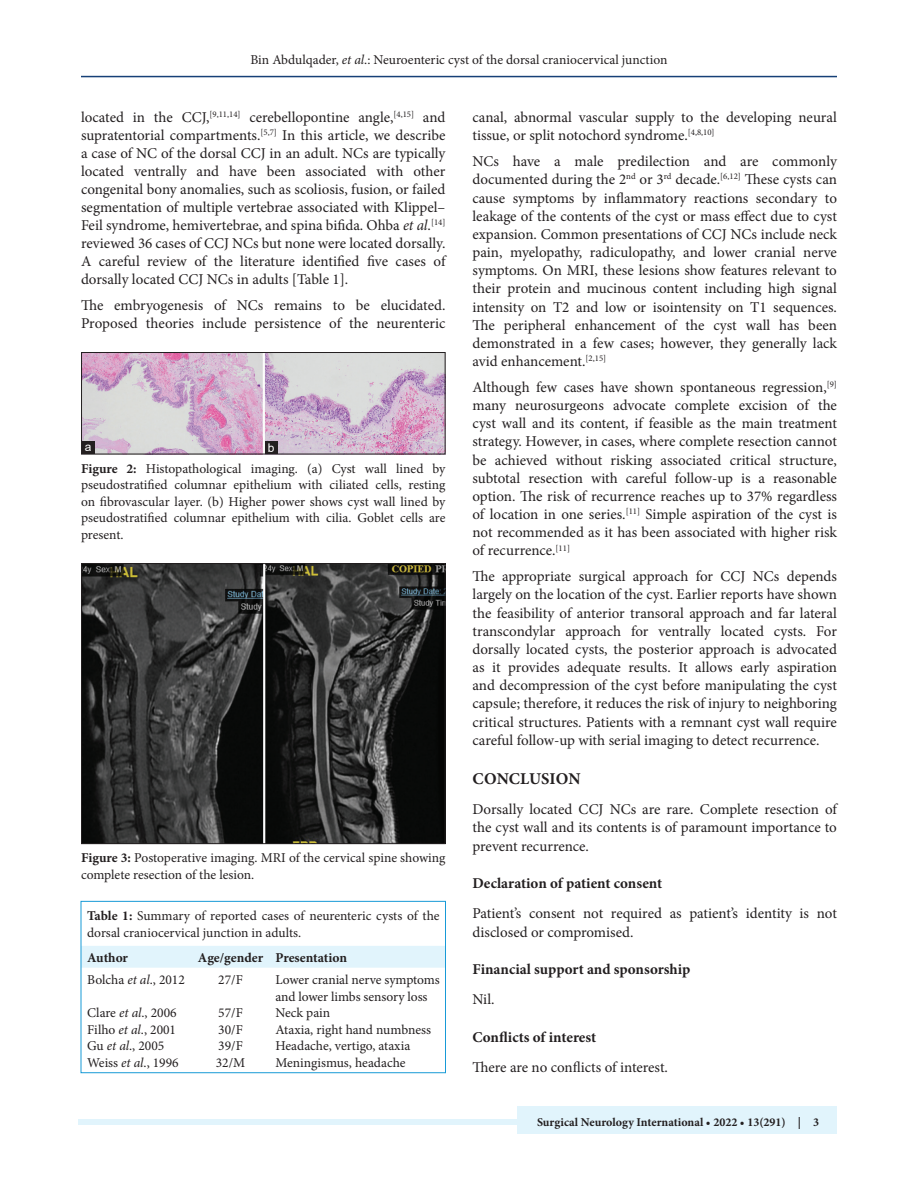
<style>
.page{position:relative;width:918px;height:1188px;background:#fff}
.page>*{position:absolute;margin:0;border:0;box-sizing:border-box;transform-origin:0 0}
.t1{font:700 16.5px "Minion Pro";color:#231f20}
.TX{font:15px/18.1px "Minion Pro";color:#231f20;text-align:justify}
.t2{font:700 15px "Minion Pro";color:#231f20}
.FGC{font:13.5px/16.5px "Minion Pro";color:#231f20;text-align:justify}
.TB{font:13.5px/16.5px "Minion Pro";letter-spacing:-.005em;color:#231f20}
.TT{font:13.5px/16.5px "Minion Pro";color:#231f20}
.TBL{font:13.5px "Minion Pro";color:#231f20}
.TCH{font:700 13.5px "Minion Pro";letter-spacing:-.005em;color:#231f20}
.JF{font:700 12px "Minion Pro";color:#231f20}
.LABEL{font:12px "Arial";color:#fff}
.s1{font-style:italic}
.s2{font-weight:700}
</style>
<div class="page">
<hr style="left:81px;top:76px;width:756px;height:1px;background:#164077">
<div style="left:78px;top:1119px;width:756px;height:6px;background:#e1f4fc"></div>
<div style="left:518px;top:1106px;width:319px;height:28px;background:#e1f4fc"></div>
<img style="left:83px;top:354px;width:360px;height:98px">
<div style="left:81px;top:352px;width:364px;height:102px;border:1px solid #231f20"></div>
<div style="left:265px;top:441px;width:13px;height:13px;background:#231f20"></div>
<div style="left:82px;top:441px;width:13px;height:13px;background:#231f20"></div>
<img style="left:83px;top:565px;width:360px;height:277px">
<div style="left:81px;top:563px;width:364px;height:281px;border:1px solid #231f20"></div>
<div style="left:83px;top:946px;width:361px;height:22px;background:#e1f4fc"></div>
<div style="left:81px;top:901px;width:365px;height:172px;border:1px solid #179ad7"></div>
<p class="FGC" style="left:250px;top:51px;width:419px">Bin Abdulqader, <span class="s1">et al</span>.: Neuroenteric cyst of the dorsal craniocervical junction</p>
<p class="TX" style="left:81px;top:109px;width:366px">located in the CCJ,<sup>[9,11,14]</sup> cerebellopontine angle,<sup>[4,15]</sup> and supratentorial compartments.<sup>[5,7]</sup> In this article, we describe a case of NC of the dorsal CCJ in an adult. NCs are typically located ventrally and have been associated with other congenital bony anomalies, such as scoliosis, fusion, or failed segmentation of multiple vertebrae associated with Klippel– Feil syndrome, hemivertebrae, and spina bifida. Ohba <span class="s1">et al</span>.<sup>[14] </sup>reviewed 36 cases of CCJ NCs but none were located dorsally.<br>A careful review of the literature identified five cases of dorsally located CCJ NCs in adults [Table 1].</p>
<p class="TX" style="left:81px;top:296px;width:366px">The embryogenesis of NCs remains to be elucidated.<br>Proposed theories include persistence of the neurenteric</p>
<p class="LABEL" style="left:85px;top:438px;width:8px">a</p>
<p class="LABEL" style="left:268px;top:439px;width:8px">b</p>
<p class="FGC" style="left:81px;top:460px;width:366px"><span class="s2">Figure 2:</span> Histopathological imaging. (a) Cyst wall lined by pseudostratified columnar epithelium with ciliated cells, resting on fibrovascular layer. (b) Higher power shows cyst wall lined by pseudostratified columnar epithelium with cilia. Goblet cells are present.</p>
<p class="FGC" style="left:81px;top:850px;width:366px"><span class="s2">Figure 3:</span> Postoperative imaging. MRI of the cervical spine showing complete resection of the lesion.</p>
<p class="TT" style="left:87px;top:908px;width:354px"><span class="s2">Table 1:</span> Summary of reported cases of neurenteric cysts of the dorsal craniocervical junction in adults.</p>
<p class="TCH" style="left:87px;top:948px;width:42px">Author</p>
<p class="TCH" style="left:198px;top:948px;width:67px">Age/gender</p>
<p class="TCH" style="left:275px;top:948px;width:73px">Presentation</p>
<p class="TB" style="left:87px;top:972px;width:99px">Bolcha <span class="s1">et al</span>., 2012</p>
<p class="TB" style="left:218px;top:972px;width:26px">27/F</p>
<p class="TB" style="left:275px;top:972px;width:166px">Lower cranial nerve symptoms and lower limbs sensory loss</p>
<p class="TB" style="left:87px;top:1005px;width:91px">Clare <span class="s1">et al</span>., 2006</p>
<p class="TB" style="left:218px;top:1005px;width:26px">57/F</p>
<p class="TB" style="left:275px;top:1005px;width:56px">Neck pain</p>
<p class="TB" style="left:87px;top:1021px;width:90px">Filho <span class="s1">et al</span>., 2001</p>
<p class="TB" style="left:218px;top:1021px;width:26px">30/F</p>
<p class="TB" style="left:275px;top:1021px;width:157px">Ataxia, right hand numbness</p>
<p class="TB" style="left:87px;top:1038px;width:79px">Gu <span class="s1">et al</span>., 2005</p>
<p class="TB" style="left:218px;top:1038px;width:26px">39/F</p>
<p class="TB" style="left:275px;top:1038px;width:136px">Headache, vertigo, ataxia</p>
<p class="TBL" style="left:87px;top:1053px;width:93px">Weiss <span class="s1">et al</span>., 1996</p>
<p class="TBL" style="left:216px;top:1053px;width:31px">32/M</p>
<p class="TBL" style="left:275px;top:1053px;width:132px">Meningismus, headache</p>
<p class="TX" style="left:472px;top:108px;width:366px">canal, abnormal vascular supply to the developing neural tissue, or split notochord syndrome.<sup>[4,8,10]</sup></p>
<p class="TX" style="left:472px;top:152px;width:366px">NCs have a male predilection and are commonly documented during the 2<sup>nd</sup> or 3<sup>rd</sup> decade.<sup>[6,12]</sup> These cysts can cause symptoms by inflammatory reactions secondary to leakage of the contents of the cyst or mass effect due to cyst expansion. Common presentations of CCJ NCs include neck pain, myelopathy, radiculopathy, and lower cranial nerve symptoms. On MRI, these lesions show features relevant to their protein and mucinous content including high signal intensity on T2 and low or isointensity on T1 sequences.<br>The peripheral enhancement of the cyst wall has been demonstrated in a few cases; however, they generally lack avid enhancement.<sup>[2,15]</sup></p>
<p class="TX" style="left:472px;top:378px;width:366px">Although few cases have shown spontaneous regression,<sup>[9] </sup>many neurosurgeons advocate complete excision of the cyst wall and its content, if feasible as the main treatment strategy. However, in cases, where complete resection cannot be achieved without risking associated critical structure, subtotal resection with careful follow-up is a reasonable option. The risk of recurrence reaches up to 37% regardless of location in one series.<sup>[11]</sup> Simple aspiration of the cyst is not recommended as it has been associated with higher risk of recurrence.<sup>[11]</sup></p>
<p class="TX" style="left:472px;top:567px;width:366px">The appropriate surgical approach for CCJ NCs depends largely on the location of the cyst. Earlier reports have shown the feasibility of anterior transoral approach and far lateral transcondylar approach for ventrally located cysts. For dorsally located cysts, the posterior approach is advocated as it provides adequate results. It allows early aspiration and decompression of the cyst before manipulating the cyst capsule; therefore, it reduces the risk of injury to neighboring critical structures. Patients with a remnant cyst wall require careful follow-up with serial imaging to detect recurrence.</p>
<h1 class="t1" style="left:473px;top:767px;width:109px">CONCLUSION</h1>
<p class="TX" style="left:472px;top:800px;width:366px">Dorsally located CCJ NCs are rare. Complete resection of the cyst wall and its contents is of paramount importance to prevent recurrence.</p>
<h2 class="t2" style="left:472px;top:873px;width:191px">Declaration of patient consent</h2>
<p class="TX" style="left:472px;top:905px;width:366px">Patient’s consent not required as patient’s identity is not disclosed or compromised.</p>
<h2 class="t2" style="left:472px;top:959px;width:219px">Financial support and sponsorship</h2>
<p class="TX" style="left:472px;top:991px;width:24px">Nil.</p>
<h2 class="t2" style="left:472px;top:1027px;width:125px">Conflicts of interest</h2>
<p class="TX" style="left:472px;top:1059px;width:197px">There are no conflicts of interest.</p>
<p class="JF" style="left:537px;top:1113px;width:284px">Surgical Neurology International • 2022 • 13(291) | 3</p>
</div>
